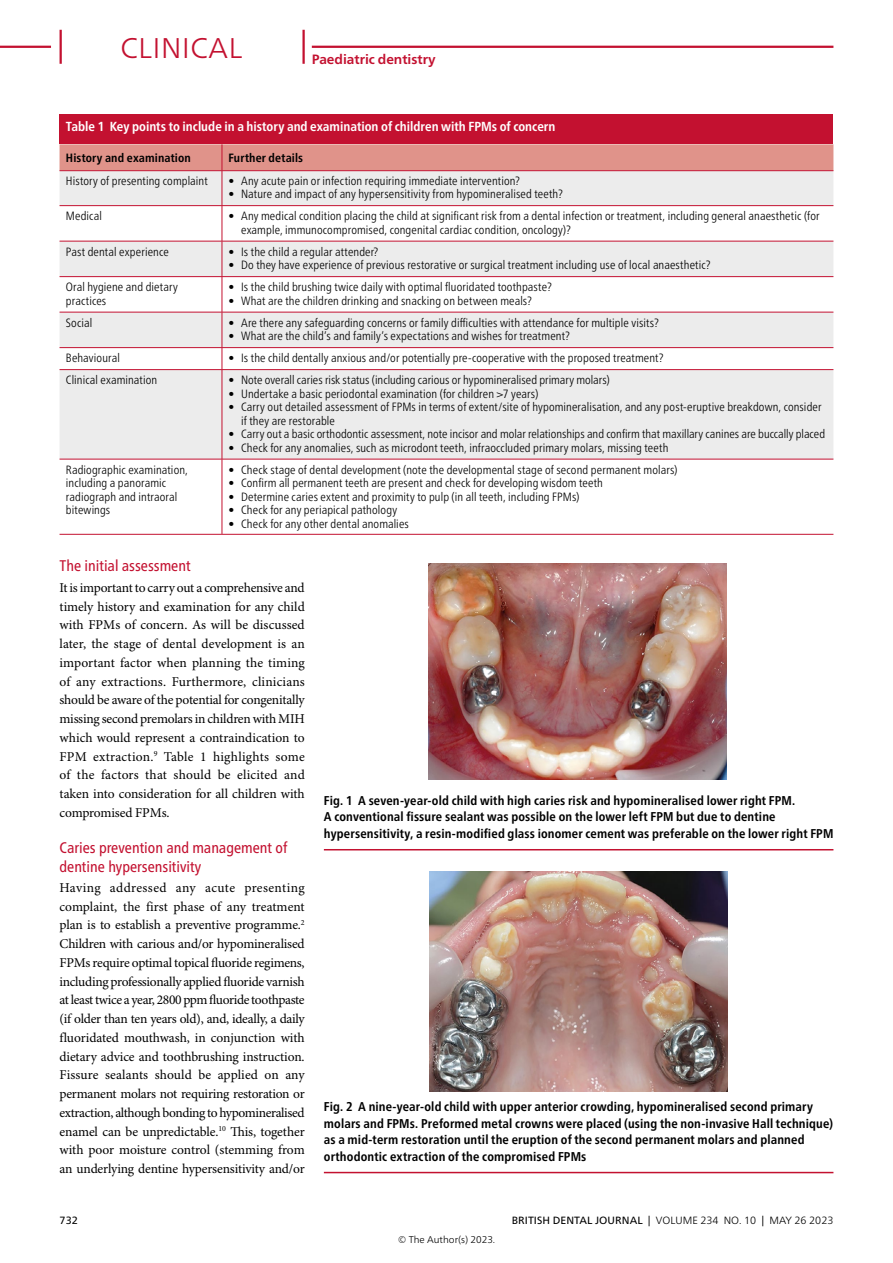
<style>
.page{position:relative;width:893px;height:1263px;background:#fff}
.page>*{position:absolute;margin:0;border:0;box-sizing:border-box;transform-origin:0 0}
.t1{font:300 28.5px "Frutiger Neue LT Pro";letter-spacing:.025em;color:#c31130}
.SectionHeading_2_MSS{font:15.3px/18.8px "Frutiger Neue LT Pro Cn Rg 2";color:#c31130}
.Para_9pt_justified_1{font:13.5px/18.8px "Minion Pro";letter-spacing:-.01em;color:#000;text-align:justify}
.t2{font:700 13.5px "Frutiger Neue LT Pro";color:#c31130}
.Table_Caption_x{font:700 condensed 13.2px "Frutiger Neue LT Pro";color:#fff}
.Image_Caption_MSS{font:700 condensed 12.75px/16.5px "Frutiger Neue LT Pro";letter-spacing:.01em;color:#000}
.Image_Caption_MSS-2{font:12.75px/16.5px "Frutiger Neue LT Pro Cn Bold 2";letter-spacing:.01em;color:#000}
.Table_x{font:12px/13.5px "Frutiger Neue LT Pro Cn Lt 2";letter-spacing:.01em;color:#000}
.t3{font:300 condensed 12px/13.5px "Frutiger Neue LT Pro";letter-spacing:.01em;color:#000}
.Table_Heading_x{font:700 condensed 12px "Frutiger Neue LT Pro";letter-spacing:.015em;color:#000}
.t4{font:300 10.5px "Frutiger Neue LT Pro";letter-spacing:.005em;color:#000}
.t5{font:10.5px "Frutiger Neue LT Pro";color:#000}
.t6{font:300 9.75px "Frutiger Neue LT Pro";color:#000}
.s1{font-family:"Frutiger Neue LT Pro Cn Lt 2";font-weight:400;font-stretch:normal}
.s2{font-family:"Frutiger Neue LT Pro";font-weight:700;font-stretch:condensed}
.s3{font-weight:400}
</style>
<div class="page">
<div style="left:60px;top:171px;width:773px;height:34px;background:#ececec"></div>
<svg style="left:60px;top:206px;width:773px;height:328px"></svg>
<div style="left:60px;top:144px;width:773px;height:26px;background:#e0938a"></div>
<hr style="left:60px;top:170px;width:162px;height:1px;background:#c31130">
<hr style="left:222px;top:170px;width:611px;height:1px;background:#c31130">
<hr style="left:222px;top:171px;width:1px;height:34px;background:#c31130">
<hr style="left:60px;top:205px;width:162px;height:1px;background:#c31130">
<hr style="left:222px;top:205px;width:611px;height:1px;background:#c31130">
<hr style="left:222px;top:206px;width:1px;height:35px;background:#c31130">
<hr style="left:60px;top:241px;width:162px;height:1px;background:#c31130">
<hr style="left:222px;top:241px;width:611px;height:1px;background:#c31130">
<hr style="left:222px;top:241px;width:1px;height:35px;background:#c31130">
<hr style="left:60px;top:276px;width:162px;height:1px;background:#c31130">
<hr style="left:222px;top:276px;width:611px;height:1px;background:#c31130">
<hr style="left:222px;top:277px;width:1px;height:35px;background:#c31130">
<hr style="left:60px;top:312px;width:162px;height:1px;background:#c31130">
<hr style="left:222px;top:312px;width:611px;height:1px;background:#c31130">
<hr style="left:222px;top:312px;width:1px;height:35px;background:#c31130">
<hr style="left:60px;top:347px;width:162px;height:1px;background:#c31130">
<hr style="left:222px;top:347px;width:611px;height:1px;background:#c31130">
<svg style="left:222px;top:348px;width:1px;height:21px"></svg>
<hr style="left:60px;top:369px;width:162px;height:1px;background:#c31130">
<hr style="left:222px;top:369px;width:611px;height:1px;background:#c31130">
<hr style="left:222px;top:370px;width:1px;height:89px;background:#c31130">
<hr style="left:60px;top:459px;width:162px;height:1px;background:#c31130">
<hr style="left:222px;top:459px;width:611px;height:1px;background:#c31130">
<hr style="left:222px;top:459px;width:1px;height:75px;background:#c31130">
<hr style="left:60px;top:534px;width:162px;height:1px;background:#c31130">
<hr style="left:222px;top:534px;width:611px;height:1px;background:#c31130">
<div style="left:60px;top:114px;width:773px;height:30px;background:#c31130"></div>
<img style="left:429px;top:563px;width:297px;height:216px">
<hr style="left:324px;top:849px;width:509px;height:1px;background:#c31130">
<img style="left:430px;top:872px;width:297px;height:220px">
<hr style="left:324px;top:1172px;width:509px;height:1px;background:#c31130">
<hr style="left:0;top:46px;width:51px;height:2px;background:#c31130">
<hr style="left:312px;top:46px;width:521px;height:2px;background:#c31130">
<hr style="left:60px;top:30px;width:2px;height:34px;background:#c31130">
<hr style="left:302px;top:30px;width:3px;height:34px;background:#c31130">
<h1 class="t1" style="left:120px;top:31px;width:124px">CLINICAL</h1>
<p class="t2" style="left:312px;top:51px;width:125px">Paediatric dentistry</p>
<p class="Table_Caption_x" style="left:66px;top:119px;width:491px">Table 1 Key points to include in a history and examination of children with FPMs of concern</p>
<p class="Table_Heading_x" style="left:66px;top:150px;width:127px">History and examination</p>
<p class="Table_Heading_x" style="left:228px;top:150px;width:76px">Further details</p>
<p class="Table_x" style="left:66px;top:174px;width:143px">History of presenting complaint</p>
<p class="Table_x" style="left:228px;top:174px;width:293px">• Any acute pain or infection requiring immediate intervention?</p>
<p class="Table_x" style="left:228px;top:187px;width:336px">• Nature and impact of any hypersensitivity from hypomineralised teeth?</p>
<p class="Table_x" style="left:66px;top:209px;width:37px">Medical</p>
<p class="t3" style="left:241px;top:209px;width:580px;text-indent:-13px"><span class="s1">•</span> Any medical condition placing the child at significant risk from a dental infection or treatment, including general anaesthetic (for <span class="s1">example, immunocompromised, congenital cardiac condition, oncology)?</span></p>
<p class="Table_x" style="left:66px;top:245px;width:104px">Past dental experience</p>
<p class="Table_x" style="left:228px;top:245px;width:152px">• Is the child a regular attender?</p>
<p class="Table_x" style="left:228px;top:258px;width:484px">• Do they have experience of previous restorative or surgical treatment including use of local anaesthetic?</p>
<p class="Table_x" style="left:66px;top:280px;width:113px">Oral hygiene and dietary practices</p>
<p class="t3" style="left:228px;top:280px;width:325px"><span class="s1">•</span> Is the child brushing twice daily with optimal fluoridated toothpaste?</p>
<p class="Table_x" style="left:228px;top:294px;width:305px">• What are the children drinking and snacking on between meals?</p>
<p class="Table_x" style="left:66px;top:316px;width:28px">Social</p>
<p class="t3" style="left:228px;top:316px;width:432px"><span class="s1">•</span> Are there any safeguarding concerns or family difficulties with attendance for multiple visits?</p>
<p class="Table_x" style="left:228px;top:329px;width:343px">• What are the child’s and family’s expectations and wishes for treatment?</p>
<p class="Table_x" style="left:66px;top:351px;width:55px">Behavioural</p>
<p class="Table_x" style="left:228px;top:351px;width:437px">• Is the child dentally anxious and/or potentially pre-cooperative with the proposed treatment?</p>
<p class="Table_x" style="left:66px;top:373px;width:93px">Clinical examination</p>
<p class="t3" style="left:228px;top:373px;width:383px"><span class="s1">•</span> Note overall caries risk status (including carious or hypomineralised primary molars)</p>
<p class="t3" style="left:228px;top:387px;width:311px"><span class="s1">•</span> Undertake a basic periodontal examination (for children &gt;7 years)</p>
<p class="Table_x" style="left:241px;top:400px;width:582px;text-indent:-13px">• Carry out detailed assessment of FPMs in terms of extent/site of hypomineralisation, and any post-eruptive breakdown, consider if they are restorable</p>
<p class="t3" style="left:228px;top:427px;width:598px"><span class="s1">•</span> Carry out a basic orthodontic assessment, note incisor and molar relationships and confirm that maxillary canines are buccally placed</p>
<p class="Table_x" style="left:228px;top:441px;width:441px">• Check for any anomalies, such as microdont teeth, infraoccluded primary molars, missing teeth</p>
<p class="Table_x" style="left:66px;top:463px;width:123px">Radiographic examination, including a panoramic radiograph and intraoral bitewings</p>
<p class="t3" style="left:228px;top:463px;width:451px"><span class="s1">•</span> Check stage of dental development (note the developmental stage of second permanent molars)</p>
<p class="t3" style="left:228px;top:476px;width:376px"><span class="s1">•</span> Confirm all permanent teeth are present and check for developing wisdom teeth</p>
<p class="t3" style="left:228px;top:490px;width:353px"><span class="s1">•</span> Determine caries extent and proximity to pulp (in all teeth, including FPMs)</p>
<p class="Table_x" style="left:228px;top:503px;width:170px">• Check for any periapical pathology</p>
<p class="Table_x" style="left:228px;top:517px;width:182px">• Check for any other dental anomalies</p>
<p class="SectionHeading_2_MSS" style="left:60px;top:557px;width:133px">The initial assessment</p>
<p class="Para_9pt_justified_1" style="left:60px;top:579px;width:247px">It is important to carry out a comprehensive and timely history and examination for any child with FPMs of concern. As will be discussed later, the stage of dental development is an important factor when planning the timing of any extractions. Furthermore, clinicians should be aware of the potential for congenitally missing second premolars in children with MIH which would represent a contraindication to FPM extraction.<sup>9</sup> Table 1 highlights some of the factors that should be elicited and taken into consideration for all children with compromised FPMs.</p>
<p class="SectionHeading_2_MSS" style="left:60px;top:838px;width:229px">Caries prevention and management of dentine hypersensitivity</p>
<p class="Para_9pt_justified_1" style="left:60px;top:879px;width:247px">Having addressed any acute presenting complaint, the first phase of any treatment plan is to establish a preventive programme.<sup>2<br></sup>Children with carious and/or hypomineralised FPMs require optimal topical fluoride regimens, including professionally applied fluoride varnish at least twice a year, 2800 ppm fluoride toothpaste (if older than ten years old), and, ideally, a daily fluoridated mouthwash, in conjunction with dietary advice and toothbrushing instruction.<br>Fissure sealants should be applied on any permanent molars not requiring restoration or extraction, although bonding to hypomineralised enamel can be unpredictable.<sup>10</sup> This, together with poor moisture control (stemming from an underlying dentine hypersensitivity and/or</p>
<p class="Image_Caption_MSS-2" style="left:324px;top:792px;width:511px"><span class="s2">Fig. 1 A seven-year-old child with high caries risk and hypomineralised lower right FPM.<br></span>A conventional fissure sealant was possible on the lower left FPM but due to dentine hypersensitivity, a resin-modified glass ionomer cement was preferable on the lower right FPM</p>
<p class="Image_Caption_MSS" style="left:324px;top:1098px;width:511px">Fig. 2 A nine-year-old child with upper anterior crowding, hypomineralised second primary molars and FPMs. Preformed metal crowns were placed (using the non-invasive Hall technique) as a mid-term restoration until the eruption of the second permanent molars and planned orthodontic extraction of the compromised FPMs</p>
<p class="t5" style="left:60px;top:1214px;width:20px">732</p>
<p class="t4" style="left:512px;top:1214px;width:323px"><span class="s3">BRITISH DENTAL JOURNAL |</span> VOLUME 234 NO. 10 <span class="s3">|</span> May 26 2023</p>
<p class="t6" style="left:398px;top:1234px;width:99px">© The Author(s) 2023.</p>
</div>
